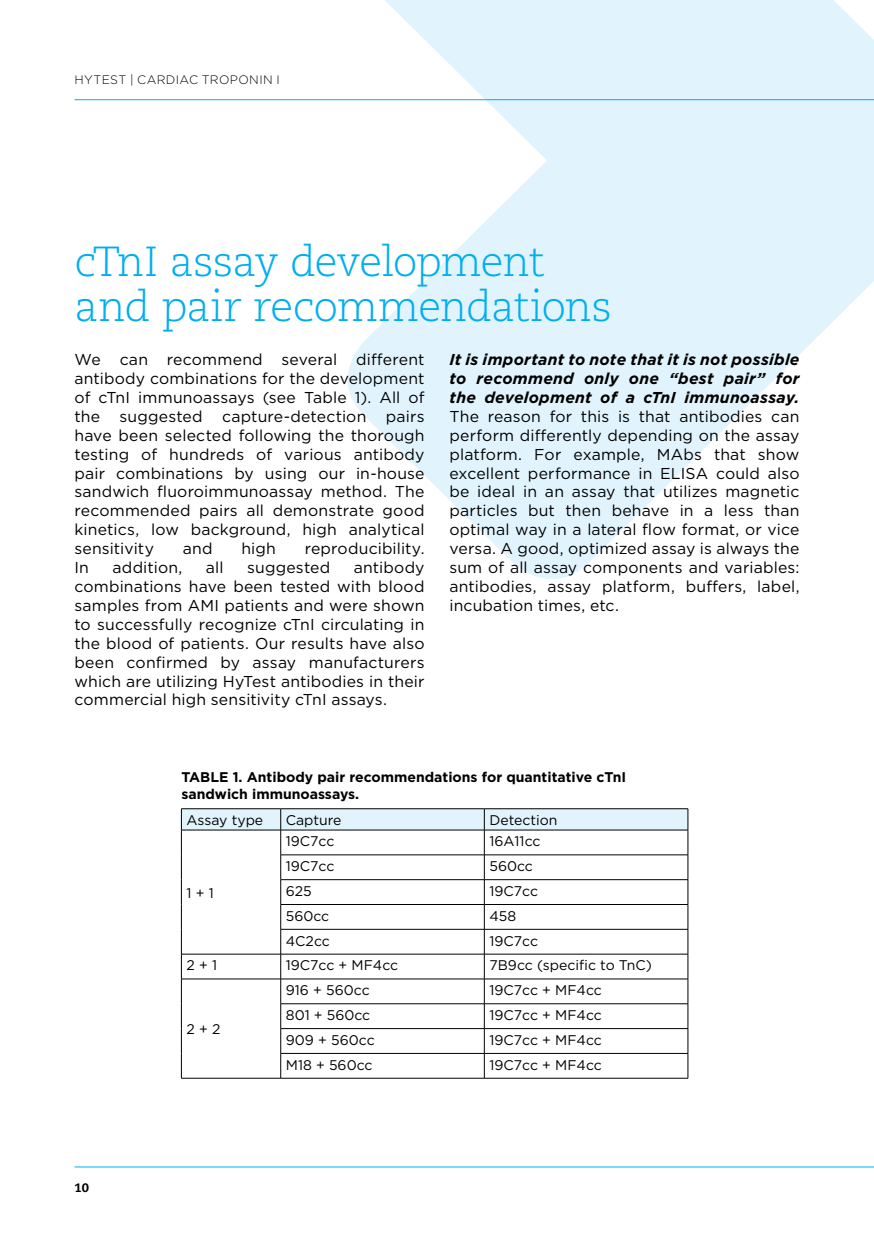
<style>
.page{position:relative;width:874px;height:1241px;background:#fff}
.page>*{position:absolute;margin:0;border:0;box-sizing:border-box;transform-origin:0 0}
.t1{font:300 42px/45.5px "Caecilia LT Std";letter-spacing:-.02em;color:#00aeef}
.t2{font:15.75px/18.9px "Gotham";letter-spacing:.01em;color:#000;text-align:justify}
.t3{font:italic 700 15.75px/18.9px "Gotham";letter-spacing:.015em;color:#000;text-align:justify}
.t4{font:14px "Gotham";color:#000}
.t5{font:700 14px/16.8px "Gotham";color:#000}
.t6{font:300 12.25px "Gotham";letter-spacing:.03em;color:#000}
.t7{font:800 12.25px "Caecilia LT Std";color:#000}
</style>
<div class="page">
<svg style="left:326px;top:0;width:547px;height:579px;fill:#e1f4fd"></svg>
<hr style="left:74px;top:1166px;width:799px;height:1px;background:#00aeef">
<hr style="left:74px;top:99px;width:799px;height:1px;background:#00aeef">
<hr style="left:181px;top:1077px;width:99px;height:1px;background:#000">
<hr style="left:280px;top:1077px;width:204px;height:1px;background:#000">
<hr style="left:484px;top:1077px;width:203px;height:1px;background:#000">
<svg style="left:181px;top:808px;width:507px;height:269px"></svg>
<hr style="left:484px;top:829px;width:203px;height:1px;background:#000">
<hr style="left:181px;top:808px;width:99px;height:1px;background:#000">
<hr style="left:280px;top:808px;width:204px;height:1px;background:#000">
<hr style="left:484px;top:808px;width:203px;height:1px;background:#000">
<p class="t6" style="left:74px;top:72px;width:207px">HYTEST | CARDIAC TROPONIN I</p>
<h1 class="t1" style="left:74px;top:239px;width:539px">cTnI assay development and pair recommendations</h1>
<p class="t3" style="left:449px;top:350px;width:351px">It is important to note that it is not possible to recommend only one “best pair” for the development of a cTnI immunoassay.</p>
<p class="t2" style="left:449px;top:406px;width:351px">The reason for this is that antibodies can perform differently depending on the assay platform. For example, MAbs that show excellent performance in ELISA could also be ideal in an assay that utilizes magnetic particles but then behave in a less than optimal way in a lateral flow format, or vice versa. A good, optimized assay is always the sum of all assay components and variables: antibodies, assay platform, buffers, label, incubation times, etc.</p>
<p class="t2" style="left:74px;top:349px;width:351px">We can recommend several different antibody combinations for the development of cTnI immunoassays (see Table 1). All of the suggested capture-detection pairs have been selected following the thorough testing of hundreds of various antibody pair combinations by using our in-house sandwich fluoroimmunoassay method. The recommended pairs all demonstrate good kinetics, low background, high analytical sensitivity</p>
<p class="t2" style="left:183px;top:538px;width:31px">and</p>
<p class="t2" style="left:241px;top:538px;width:36px">high</p>
<p class="t2" style="left:304px;top:538px;width:121px">reproducibility.</p>
<p class="t2" style="left:74px;top:557px;width:351px;text-indent:279px">antibody combinations have been tested with blood samples from AMI patients and were shown to successfully recognize cTnI circulating in the blood of patients. Our results have also been confirmed by assay manufacturers which are utilizing HyTest antibodies in their commercial high sensitivity cTnI assays.</p>
<p class="t2" style="left:74px;top:557px;width:16px">In</p>
<p class="t2" style="left:112px;top:557px;width:71px">addition,</p>
<p class="t2" style="left:206px;top:557px;width:19px">all</p>
<p class="t2" style="left:247px;top:557px;width:84px">suggested</p>
<p class="t5" style="left:181px;top:768px;width:446px">TABLE 1. Antibody pair recommendations for quantitative cTnI sandwich immunoassays.</p>
<p class="t4" style="left:186px;top:810px;width:78px">Assay type</p>
<p class="t4" style="left:286px;top:810px;width:57px">Capture</p>
<p class="t4" style="left:489px;top:810px;width:69px">Detection</p>
<p class="t4" style="left:186px;top:883px;width:29px">1 + 1</p>
<p class="t4" style="left:286px;top:832px;width:50px">19C7cc</p>
<p class="t4" style="left:489px;top:832px;width:52px">16A11cc</p>
<p class="t4" style="left:286px;top:857px;width:50px">19C7cc</p>
<p class="t4" style="left:489px;top:857px;width:45px">560cc</p>
<p class="t4" style="left:286px;top:881px;width:28px">625</p>
<p class="t4" style="left:489px;top:881px;width:50px">19C7cc</p>
<p class="t4" style="left:286px;top:906px;width:45px">560cc</p>
<p class="t4" style="left:489px;top:906px;width:28px">458</p>
<p class="t4" style="left:286px;top:931px;width:45px">4C2cc</p>
<p class="t4" style="left:489px;top:931px;width:50px">19C7cc</p>
<p class="t4" style="left:186px;top:956px;width:32px">2 + 1</p>
<p class="t4" style="left:286px;top:956px;width:114px">19C7cc + MF4cc</p>
<p class="t4" style="left:489px;top:956px;width:164px">7B9cc (specific to TnC)</p>
<p class="t7" style="left:74px;top:1179px;width:16px">10</p>
<p class="t4" style="left:186px;top:1020px;width:35px">2 + 2</p>
<p class="t4" style="left:286px;top:981px;width:85px">916 + 560cc</p>
<p class="t4" style="left:489px;top:981px;width:114px">19C7cc + MF4cc</p>
<p class="t4" style="left:286px;top:1006px;width:86px">801 + 560cc</p>
<p class="t4" style="left:489px;top:1006px;width:114px">19C7cc + MF4cc</p>
<p class="t4" style="left:286px;top:1030px;width:90px">909 + 560cc</p>
<p class="t4" style="left:489px;top:1030px;width:114px">19C7cc + MF4cc</p>
<p class="t4" style="left:286px;top:1055px;width:88px">M18 + 560cc</p>
<p class="t4" style="left:489px;top:1055px;width:114px">19C7cc + MF4cc</p>
</div>
